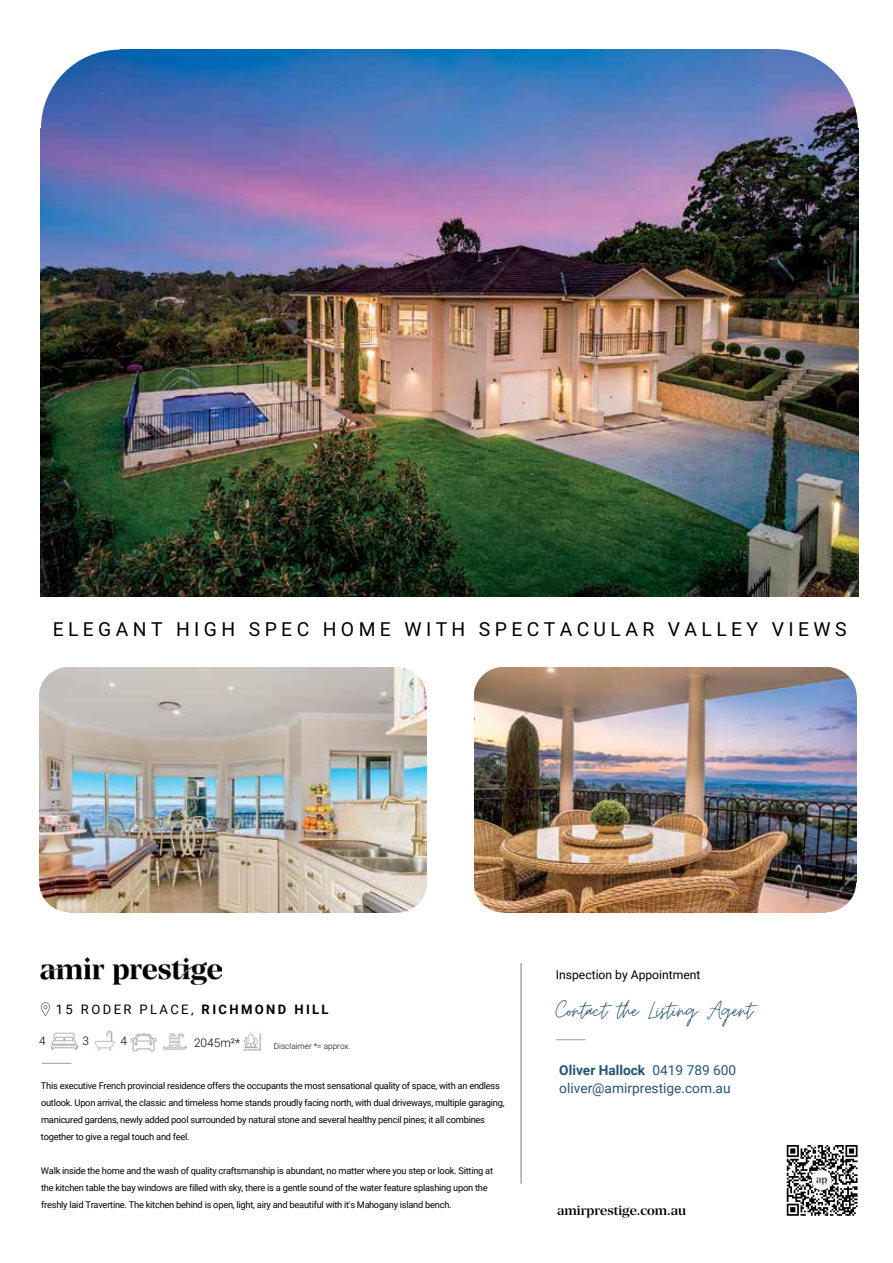
<style>
.page{position:relative;width:893px;height:1263px;background:#fff}
.page>*{position:absolute;margin:0;border:0;box-sizing:border-box;transform-origin:0 0}
.t1{font:27.15px "Moon Time";color:#235475}
.t2{font:19.35px "Roboto";letter-spacing:.225em;color:#000}
.t3{font:13.65px "Roboto";color:#235475}
.t4{font:700 13.65px "Roboto";color:#235475}
.t5{font:13.05px "Roboto";letter-spacing:.18em;color:#000}
.t6{font:500 13.05px "Manier";color:#000}
.t7{font:12.15px "Roboto";color:#000}
.t8{font:300 11.85px "Roboto";color:#000}
.t9{font:9.3px/17px "Roboto";letter-spacing:-.025em;color:#000}
.t10{font:300 8.25px "Roboto";color:#000}
.s1{font-weight:700}
</style>
<div class="page">
<img style="left:41px;top:49px;width:817px;height:547px">
<svg style="left:41px;top:49px;width:79px;height:79px"></svg>
<svg style="left:780px;top:49px;width:78px;height:78px"></svg>
<img style="left:39px;top:667px;width:387px;height:246px">
<img style="left:474px;top:667px;width:382px;height:246px">
<svg style="left:827px;top:667px;width:30px;height:30px"></svg>
<svg style="left:39px;top:667px;width:30px;height:30px"></svg>
<svg style="left:396px;top:667px;width:107px;height:30px"></svg>
<svg style="left:397px;top:883px;width:106px;height:30px"></svg>
<svg style="left:39px;top:882px;width:30px;height:31px"></svg>
<svg style="left:826px;top:882px;width:31px;height:31px"></svg>
<img style="left:41px;top:957px;width:180px;height:28px">
<svg style="left:41px;top:1002px;width:9px;height:14px"></svg>
<svg style="left:42px;top:1063px;width:29px;height:1px"></svg>
<svg style="left:787px;top:1145px;width:70px;height:71px"></svg>
<img style="left:811px;top:1170px;width:21px;height:20px">
<hr style="left:521px;top:963px;width:1px;height:220px;background:#a5a8b3">
<hr style="left:556px;top:1039px;width:30px;height:1px;background:#a5a8b3">
<img style="left:50px;top:1032px;width:28px;height:18px">
<img style="left:94px;top:1030px;width:21px;height:21px">
<img style="left:129px;top:1033px;width:28px;height:19px">
<img style="left:243px;top:1032px;width:18px;height:20px">
<img style="left:163px;top:1033px;width:23px;height:17px">
<h2 class="t2" style="left:53px;top:616px;width:795px">ELEGANT HIGH SPEC HOME WITH SPECTACULAR VALLEY VIEWS</h2>
<h3 class="t5" style="left:56px;top:1000px;width:274px">15 RODER PLACE, <span class="s1">RICHMOND HILL</span></h3>
<p class="t8" style="left:39px;top:1032px;width:8px">4</p>
<p class="t8" style="left:83px;top:1032px;width:8px">3</p>
<p class="t8" style="left:120px;top:1032px;width:8px">4</p>
<p class="t8" style="left:194px;top:1034px;width:48px">2045m²*</p>
<p class="t10" style="left:274px;top:1041px;width:78px">Disclaimer *= approx.</p>
<p class="t9" style="left:41px;top:1076px;width:465px">This executive French provincial residence offers the occupants the most sensational quality of space, with an endless outlook. Upon arrival, the classic and timeless home stands proudly facing north, with dual driveways, multiple garaging, manicured gardens, newly added pool surrounded by natural stone and several healthy pencil pines; it all combines together to give a regal touch and feel.</p>
<p class="t9" style="left:41px;top:1161px;width:454px">Walk inside the home and the wash of quality craftsmanship is abundant, no matter where you step or look. Sitting at the kitchen table the bay windows are filled with sky, there is a gentle sound of the water feature splashing upon the freshly laid Travertine. The kitchen behind is open, light, airy and beautiful with it's Mahogany island bench.</p>
<h3 class="t7" style="left:556px;top:966px;width:146px">Inspection by Appointment</h3>
<h1 class="t1" style="left:556px;top:995px;width:198px">Contact the Listing Agent</h1>
<h3 class="t4" style="left:559px;top:1061px;width:87px">Oliver Hallock</h3>
<h3 class="t3" style="left:559px;top:1078px;width:173px">oliver@amirprestige.com.au</h3>
<h3 class="t3" style="left:652px;top:1061px;width:85px">0419 789 600</h3>
<h3 class="t6" style="left:557px;top:1202px;width:131px">amirprestige.com.au</h3>
</div>
